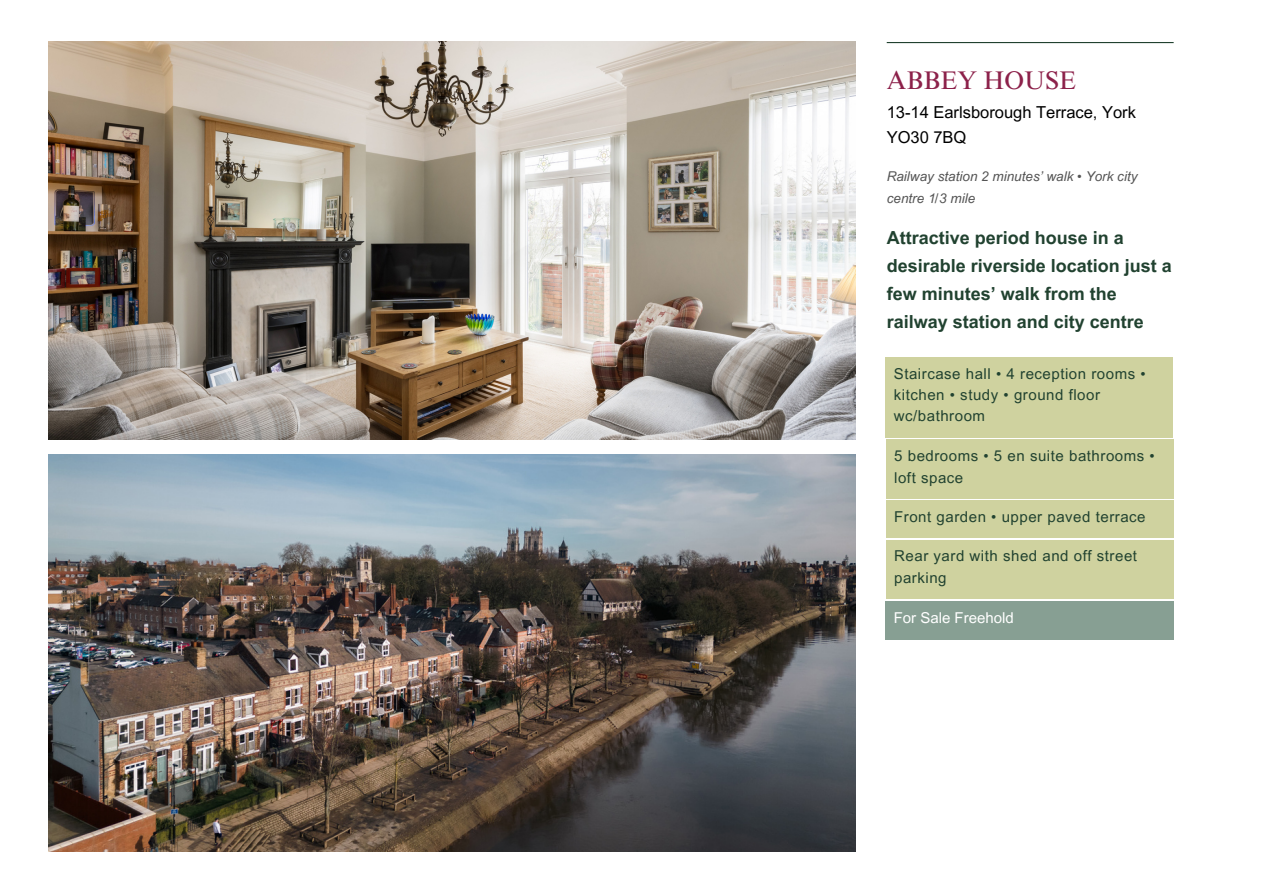
<style>
.page{position:relative;width:1263px;height:894px;background:#fff}
.page>*{position:absolute;margin:0;border:0;box-sizing:border-box;transform-origin:0 0}
.t1{font:25.5px "Times NRMT Pro";color:#8c214a}
.t2{font:700 18px/28.2px "Arial MT Pro";color:#214230}
.t3{font:16.5px/24.8px "Arial MT Pro";color:#000}
.t4{font:15px/21.3px "Arial MT Pro";letter-spacing:.035em;color:#214230}
.t5{font:15px "Arial MT Pro";color:#fff}
.t6{font:italic 13.5px/21.3px "Arial MT Pro";color:#545454}
</style>
<div class="page">
<img style="left:48px;top:42px;width:808px;height:397px">
<img style="left:48px;top:454px;width:808px;height:397px">
<hr style="left:887px;top:42px;width:287px;height:1px;background:#214230">
<div style="left:886px;top:357px;width:287px;height:80px;background:#cfd29f"></div>
<div style="left:886px;top:440px;width:288px;height:58px;background:#cfd29f"></div>
<div style="left:886px;top:600px;width:288px;height:39px;background:#879f93"></div>
<div style="left:886px;top:500px;width:288px;height:37px;background:#cfd29f"></div>
<div style="left:886px;top:540px;width:288px;height:58px;background:#cfd29f"></div>
<p class="t1" style="left:887px;top:71px;width:191px">ABBEY HOUSE</p>
<p class="t3" style="left:887px;top:102px;width:251px">13-14 Earlsborough Terrace, York<br>YO30 7BQ</p>
<p class="t6" style="left:887px;top:168px;width:252px">Railway station 2 minutes’ walk • York city centre 1/3 mile</p>
<p class="t2" style="left:887px;top:225px;width:287px">Attractive period house in a desirable riverside location just a few minutes’ walk from the railway station and city centre</p>
<h2 class="t4" style="left:894px;top:364px;width:253px">Staircase hall • 4 reception rooms • kitchen • study • ground floor wc/bathroom</h2>
<p class="t4" style="left:894px;top:447px;width:262px">5 bedrooms • 5 en suite bathrooms • loft space</p>
<p class="t4" style="left:894px;top:508px;width:253px">Front garden • upper paved terrace</p>
<p class="t4" style="left:894px;top:547px;width:244px">Rear yard with shed and off street parking</p>
<h1 class="t5" style="left:894px;top:612px;width:121px">For Sale Freehold</h1>
</div>
